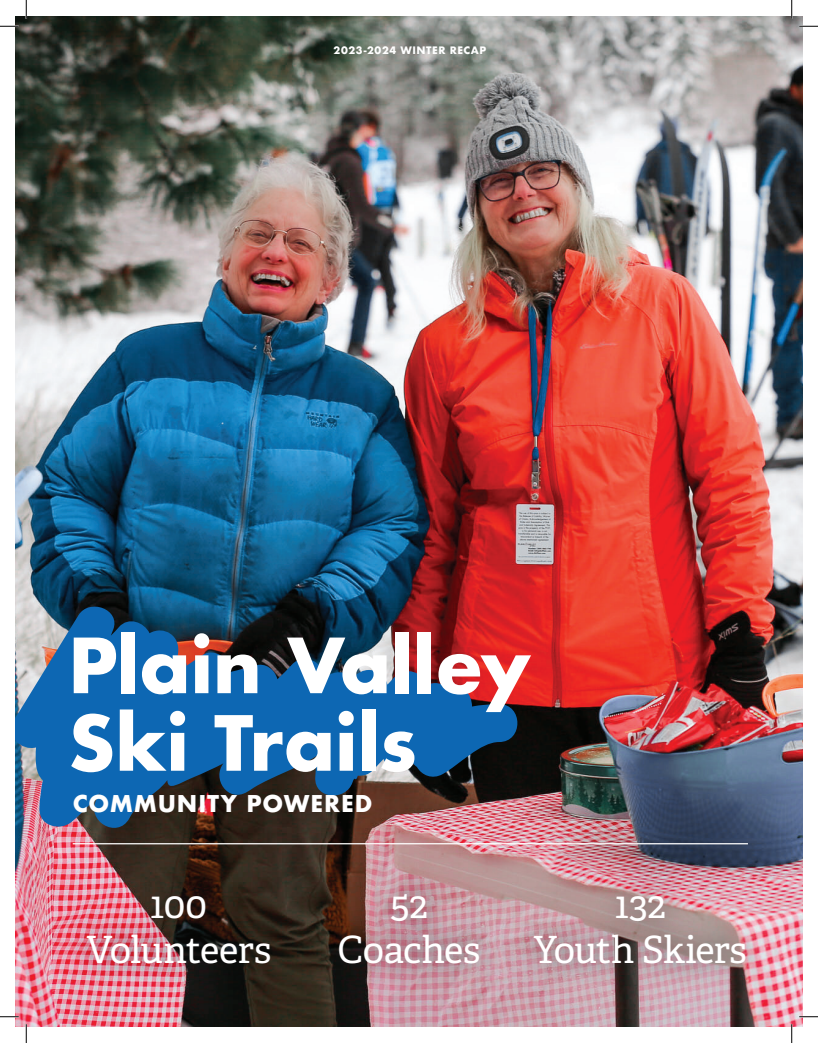
<style>
.page{position:relative;width:818px;height:1043px;background:#fff}
.page>*{position:absolute;margin:0;border:0;box-sizing:border-box;transform-origin:0 0}
.t1{font:700 73.75px/77.5px "Futura";letter-spacing:-.005em;color:#fff}
.t2{font:37.5px/45px "Adelle";letter-spacing:-.015em;color:#fff;text-align:center}
.t3{font:700 22.5px "Futura";letter-spacing:.04em;color:#fff}
.t4{font:700 10px "Futura";letter-spacing:.06em;color:#fff}
</style>
<div class="page">
<img style="left:15px;top:16px;width:787px;height:1010px">
<img style="left:15px;top:597px;width:508px;height:242px">
<div style="left:65px;top:871px;width:229px;height:116px;background:#231f20;opacity:.65"></div>
<div style="left:315px;top:870px;width:187px;height:117px;background:#231f20;opacity:.65"></div>
<div style="left:512px;top:871px;width:257px;height:116px;background:#231f20;opacity:.65"></div>
<hr style="left:73px;top:843px;width:675px;height:1px;background:#fff">
<svg style="left:0;top:25px;width:19px;height:2px"></svg>
<svg style="left:799px;top:25px;width:19px;height:2px"></svg>
<svg style="left:0;top:1015px;width:19px;height:2px"></svg>
<svg style="left:799px;top:1015px;width:19px;height:2px"></svg>
<svg style="left:25px;top:0;width:2px;height:19px"></svg>
<svg style="left:25px;top:1024px;width:2px;height:18px"></svg>
<svg style="left:790px;top:0;width:2px;height:19px"></svg>
<svg style="left:790px;top:1024px;width:2px;height:18px"></svg>
<p class="t4" style="left:333px;top:43px;width:154px">2023-2024 WINTER RECAP</p>
<h1 class="t1" style="left:68px;top:626px;width:464px">Plain Valley<br>Ski Trails</h1>
<p class="t3" style="left:73px;top:787px;width:301px">COMMUNITY POWERED</p>
<p class="t2" style="left:86px;top:882px;width:186px">100<br>Volunteers</p>
<p class="t2" style="left:337px;top:882px;width:144px">52<br>Coaches</p>
<p class="t2" style="left:534px;top:882px;width:214px">132<br>Youth Skiers</p>
</div>
